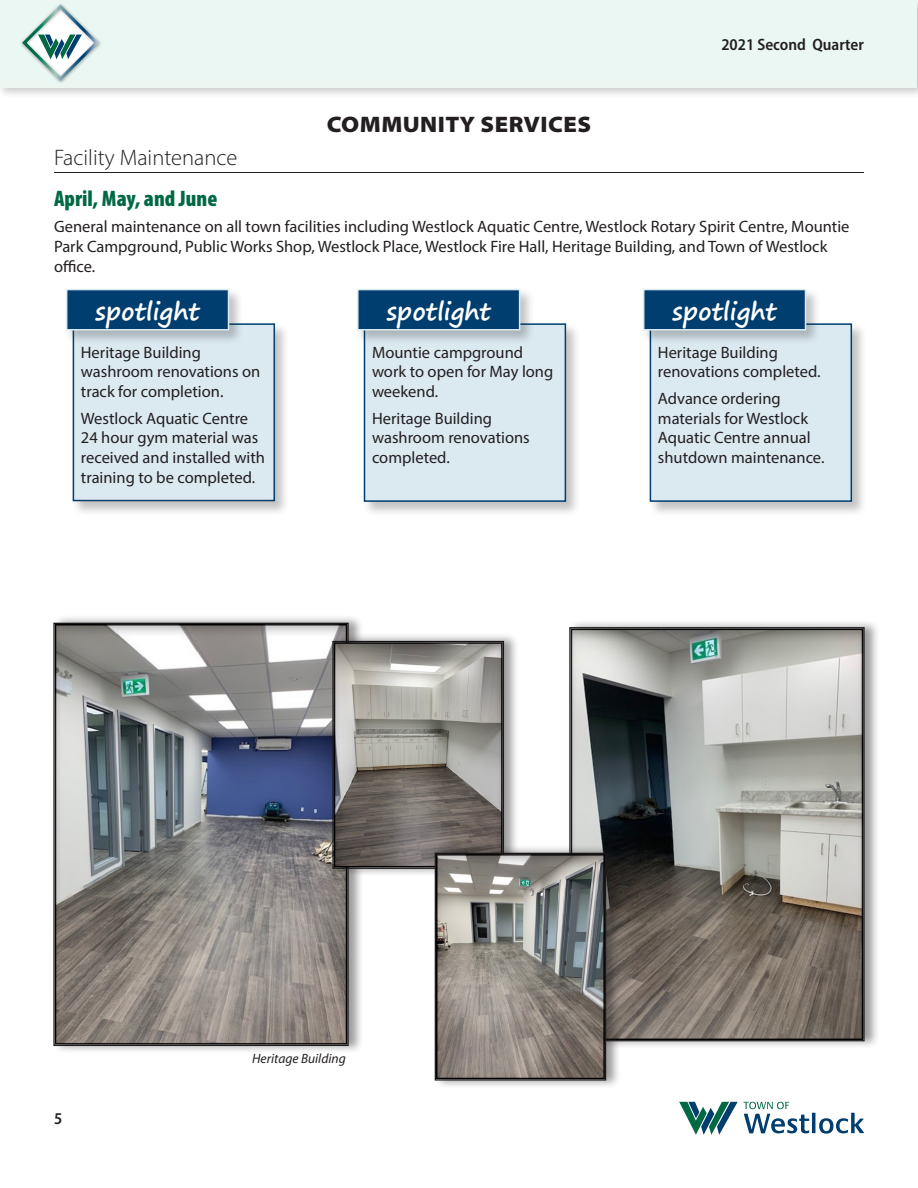
<style>
.page{position:relative;width:918px;height:1188px;background:#fff}
.page>*{position:absolute;margin:0;border:0;box-sizing:border-box;transform-origin:0 0}
.body{font:700 24px "Segoe Print";color:#fff}
.span_all_left_rule_b{font:300 22.5px "Myriad Pro";color:#231f20}
.Section_header{font:900 semi-expanded 22.5px "Myriad Pro";letter-spacing:.02em;color:#231f20}
.column_header{font:900 condensed 22.5px "Myriad Pro";color:#006944}
.body-2{font:16.5px/19.8px "Myriad Pro";color:#231f20}
.t1{font:600 semi-condensed 16.5px "Myriad Pro";color:#231f20}
.t2{font:italic 13.5px "Myriad Pro";color:#231f20}
</style>
<div class="page">
<hr style="left:812px;top:1113px;width:3px;height:20px;background:#003e6f">
<svg style="left:819px;top:1113px;width:45px;height:21px"></svg>
<svg style="left:679px;top:1102px;width:130px;height:33px"></svg>
<div style="left:0;top:0;width:918px;height:99px;background:#231f20;opacity:.25"></div>
<div style="left:0;top:0;width:917px;height:88px;background:#ecf7f1"></div>
<hr style="left:914px;top:0;width:4px;height:99px;background:#231f20;opacity:.25">
<svg style="left:21px;top:4px;width:80px;height:79px"></svg>
<hr style="left:54px;top:172px;width:810px;height:1px;background:#231f20">
<div style="left:71px;top:322px;width:219px;height:194px;background:#231f20;opacity:.27"></div>
<div style="left:73px;top:324px;width:201px;height:177px;background:#dbeaf1"></div>
<div style="left:73px;top:323px;width:202px;height:178px;border:2px solid #003e6f"></div>
<div style="left:64px;top:287px;width:180px;height:59px;background:#231f20;opacity:.27"></div>
<div style="left:67px;top:290px;width:162px;height:40px;background:#003e6f"></div>
<div style="left:66px;top:289px;width:163px;height:42px;border:2px solid #dbeaf1"></div>
<div style="left:362px;top:322px;width:219px;height:195px;background:#231f20;opacity:.27"></div>
<div style="left:365px;top:324px;width:200px;height:177px;background:#dbeaf1"></div>
<div style="left:364px;top:323px;width:202px;height:179px;border:2px solid #003e6f"></div>
<div style="left:356px;top:287px;width:179px;height:59px;background:#231f20;opacity:.27"></div>
<div style="left:358px;top:290px;width:162px;height:40px;background:#003e6f"></div>
<div style="left:357px;top:289px;width:163px;height:42px;border:2px solid #dbeaf1"></div>
<div style="left:648px;top:322px;width:219px;height:195px;background:#231f20;opacity:.27"></div>
<div style="left:650px;top:324px;width:201px;height:177px;background:#dbeaf1"></div>
<div style="left:650px;top:323px;width:202px;height:179px;border:2px solid #003e6f"></div>
<div style="left:641px;top:287px;width:180px;height:59px;background:#231f20;opacity:.27"></div>
<div style="left:644px;top:290px;width:162px;height:40px;background:#003e6f"></div>
<div style="left:643px;top:289px;width:163px;height:42px;border:2px solid #dbeaf1"></div>
<div style="left:52px;top:614px;width:312px;height:440px;background:#231f20;opacity:.45"></div>
<div style="left:51px;top:620px;width:299px;height:427px;background:#231f20;opacity:.32"></div>
<div style="left:331px;top:633px;width:188px;height:244px;background:#231f20;opacity:.45"></div>
<div style="left:330px;top:638px;width:176px;height:231px;background:#231f20;opacity:.32"></div>
<div style="left:568px;top:619px;width:312px;height:431px;background:#231f20;opacity:.45"></div>
<div style="left:567px;top:625px;width:298px;height:417px;background:#231f20;opacity:.32"></div>
<div style="left:433px;top:844px;width:188px;height:245px;background:#231f20;opacity:.45"></div>
<svg style="left:332px;top:641px;width:274px;height:413px"></svg>
<div style="left:432px;top:850px;width:176px;height:231px;background:#231f20;opacity:.32"></div>
<p class="Section_header" style="left:327px;top:109px;width:266px">COMMUNITY SERVICES</p>
<p class="t1" style="left:721px;top:34px;width:144px">2021 Second Quarter</p>
<p class="span_all_left_rule_b" style="left:54px;top:144px;width:185px">Facility Maintenance</p>
<p class="column_header" style="left:54px;top:184px;width:165px">April, May, and June</p>
<p class="body-2" style="left:54px;top:217px;width:797px">General maintenance on all town facilities including Westlock Aquatic Centre, Westlock Rotary Spirit Centre, Mountie<br>Park Campground, Public Works Shop, Westlock Place, Westlock Fire Hall, Heritage Building, and Town of Westlock office.</p>
<p class="body" style="left:96px;top:289px;width:105px">spotlight</p>
<p class="body-2" style="left:81px;top:342px;width:181px">Heritage Building washroom renovations on track for completion.</p>
<p class="body-2" style="left:81px;top:408px;width:186px">Westlock Aquatic Centre<br>24 hour gym material was received and installed with training to be completed.</p>
<p class="body" style="left:387px;top:289px;width:105px">spotlight</p>
<p class="body-2" style="left:372px;top:342px;width:183px">Mountie campground work to open for May long weekend.</p>
<p class="body-2" style="left:372px;top:408px;width:159px">Heritage Building washroom renovations completed.</p>
<p class="body" style="left:673px;top:289px;width:105px">spotlight</p>
<p class="body-2" style="left:658px;top:342px;width:163px">Heritage Building renovations completed.</p>
<p class="body-2" style="left:658px;top:388px;width:167px">Advance ordering materials for Westlock<br>Aquatic Centre annual shutdown maintenance.</p>
<p class="t1" style="left:54px;top:1109px;width:10px">5</p>
<p class="t2" style="left:252px;top:1050px;width:95px">Heritage Building</p>
</div>
